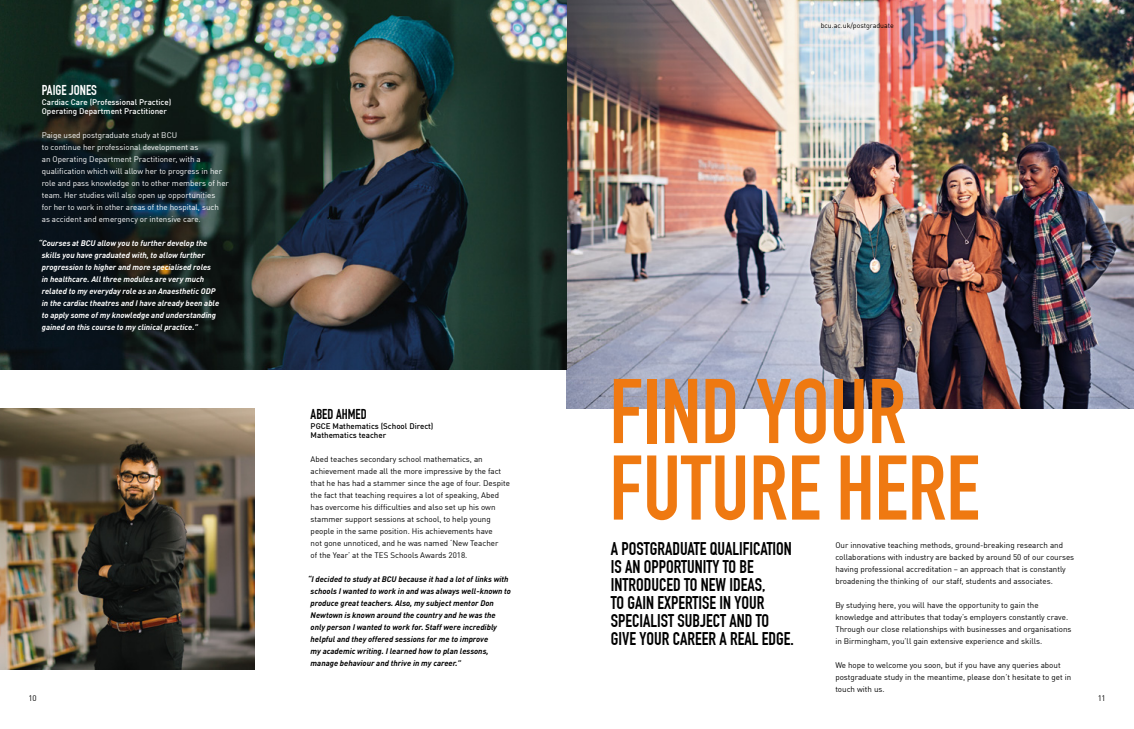
<style>
.page{position:relative;width:1134px;height:729px;background:#fff}
.page>*{position:absolute;margin:0;border:0;box-sizing:border-box;transform-origin:0 0}
.t1{font:700 90px/76.5px "DIN Condensed";color:#ef7911}
.t2{font:700 18px/18px "DIN Condensed";color:#000}
.t3{font:700 14px "DIN Condensed";color:#fff}
.t4{font:700 14px "DIN Condensed";color:#000}
.t5{font:8px/12px "DIN Offc";color:#000}
.t6{font:italic 700 8px/12px "DIN Pro";color:#000}
.t7{font:italic 700 8px "DIN Pro";color:#fff}
.t8{font:8px "DIN Offc";color:#fff}
.t9{font:500 8px "DIN Offc";color:#fff}
.t10{font:500 8px "DIN Offc";color:#000}
.t11{font:7px "DIN Offc";color:#000}
</style>
<div class="page">
<img style="left:567px;top:0;width:567px;height:409px">
<img style="left:0;top:0;width:567px;height:369px">
<img style="left:0;top:409px;width:254px;height:260px">
<p class="t3" style="left:42px;top:82px;width:57px">PAIGE JONES</p>
<p class="t9" style="left:42px;top:97px;width:131px">Cardiac Care (Professional Practice)</p>
<p class="t9" style="left:42px;top:106px;width:127px">Operating Department Practitioner</p>
<p class="t8" style="left:42px;top:130px;width:137px">Paige used postgraduate study at BCU</p>
<p class="t8" style="left:42px;top:142px;width:158px">to continue her professional development as</p>
<p class="t8" style="left:42px;top:154px;width:160px">an Operating Department Practitioner, with a</p>
<p class="t8" style="left:42px;top:166px;width:182px">qualification which will allow her to progress in her</p>
<p class="t8" style="left:42px;top:178px;width:189px">role and pass knowledge on to other members of her</p>
<p class="t8" style="left:42px;top:190px;width:175px">team. Her studies will also open up opportunities</p>
<p class="t8" style="left:42px;top:202px;width:179px">for her to work in other areas of the hospital, such</p>
<p class="t8" style="left:42px;top:214px;width:160px">as accident and emergency or intensive care.</p>
<p class="t7" style="left:38px;top:237px;width:170px">“Courses at BCU allow you to further develop the</p>
<p class="t7" style="left:42px;top:249px;width:164px">skills you have graduated with, to allow further</p>
<p class="t7" style="left:42px;top:261px;width:171px">progression to higher and more specialised roles</p>
<p class="t7" style="left:42px;top:273px;width:164px">in healthcare. All three modules are very much</p>
<p class="t7" style="left:42px;top:285px;width:175px">related to my everyday role as an Anaesthetic ODP</p>
<p class="t7" style="left:42px;top:297px;width:179px">in the cardiac theatres and I have already been able</p>
<p class="t7" style="left:42px;top:309px;width:176px">to apply some of my knowledge and understanding</p>
<p class="t7" style="left:42px;top:321px;width:158px">gained on this course to my clinical practice.”</p>
<p class="t4" style="left:311px;top:406px;width:58px">ABED AHMED</p>
<p class="t10" style="left:311px;top:420px;width:124px">PGCE Mathematics (School Direct)</p>
<p class="t10" style="left:311px;top:430px;width:77px">Mathematics teacher</p>
<p class="t5" style="left:311px;top:453px;width:201px">Abed teaches secondary school mathematics, an achievement made all the more impressive by the fact that he has had a stammer since the age of four. Despite the fact that teaching requires a lot of speaking, Abed has overcome his difficulties and also set up his own stammer support sessions at school, to help young people in the same position. His achievements have<br>not gone unnoticed, and he was named ‘New Teacher<br>of the Year’ at the TES Schools Awards 2018.</p>
<p class="t6" style="left:308px;top:572px;width:202px">“I decided to study at BCU because it had a lot of links with</p>
<p class="t6" style="left:311px;top:584px;width:202px">schools I wanted to work in and was always well-known to</p>
<p class="t6" style="left:311px;top:596px;width:185px">produce great teachers. Also, my subject mentor Don</p>
<p class="t6" style="left:311px;top:608px;width:188px">Newtown is known around the country and he was the only person I wanted to work for. Staff were incredibly helpful and they offered sessions for me to improve my academic writing. I learned how to plan lessons, manage behaviour and thrive in my career.”</p>
<p class="t11" style="left:821px;top:21px;width:75px">bcu.ac.uk/postgraduate</p>
<p class="t1" style="left:609px;top:374px;width:372px">FIND YOUR<br>FUTURE HERE</p>
<p class="t2" style="left:611px;top:539px;width:185px">A POSTGRADUATE QUALIFICATION<br>IS AN OPPORTUNITY TO BE<br>INTRODUCED TO NEW IDEAS,<br>TO GAIN EXPERTISE IN YOUR<br>SPECIALIST SUBJECT AND TO<br>GIVE YOUR CAREER A REAL EDGE.</p>
<p class="t5" style="left:835px;top:539px;width:240px">Our innovative teaching methods, ground-breaking research and collaborations with industry are backed by around 50 of our courses having professional accreditation – an approach that is constantly broadening the thinking of our staff, students and associates.</p>
<p class="t5" style="left:835px;top:599px;width:238px">By studying here, you will have the opportunity to gain the knowledge and attributes that today’s employers constantly crave.<br>Through our close relationships with businesses and organisations in Birmingham, you’ll gain extensive experience and skills.</p>
<p class="t5" style="left:835px;top:659px;width:237px">We hope to welcome you soon, but if you have any queries about postgraduate study in the meantime, please don’t hesitate to get in touch with us.</p>
<p class="t5" style="left:28px;top:691px;width:10px">10</p>
<p class="t5" style="left:1098px;top:691px;width:9px">11</p>
</div>
